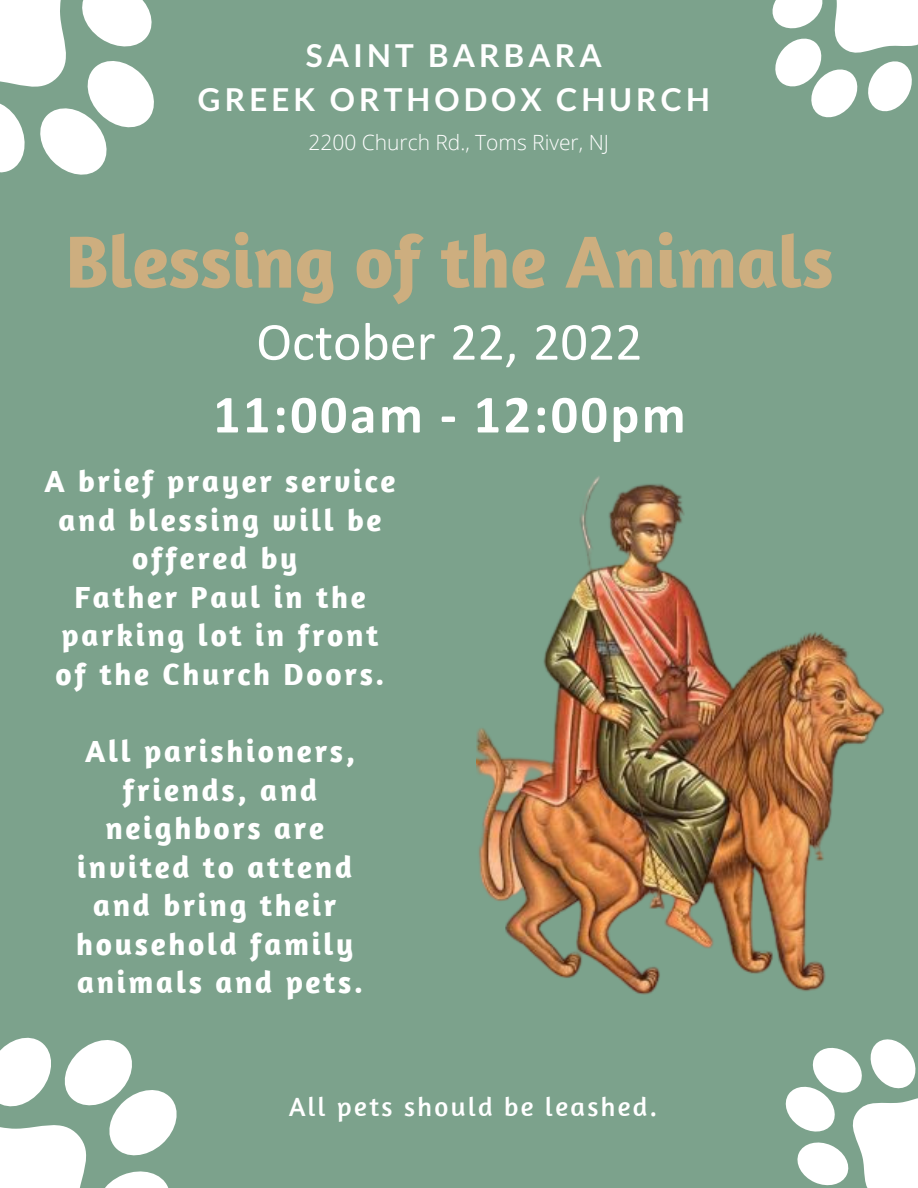
<style>
.page{position:relative;width:918px;height:1188px;background:#7ca28c}
.page>*{position:absolute;margin:0;border:0;box-sizing:border-box;transform-origin:0 0}
.t1{font:700 75px "Amaranth";color:#cdae7f}
.t2{font:700 54px/72.9px "Calibri";letter-spacing:.045em;color:#fff;text-align:center}
.t3{font:700 31.5px/44px "Lato";letter-spacing:.13em;color:#fff;text-align:center}
.t4{font:700 31.2px/38.5px "Amaranth";letter-spacing:.085em;color:#fff;text-align:center}
.t5{font:27px "Amaranth";letter-spacing:.085em;color:#fff}
.t6{font:300 21px "Open Sans";color:#fff}
.s1{font-weight:400}
</style>
<div class="page">
<img style="left:476px;top:476px;width:408px;height:519px">
<svg style="left:772px;top:0;width:146px;height:118px"></svg>
<svg style="left:0;top:0;width:154px;height:175px"></svg>
<svg style="left:785px;top:1039px;width:133px;height:149px"></svg>
<svg style="left:0;top:1037px;width:177px;height:151px"></svg>
<p class="t3" style="left:198px;top:33px;width:514px">S A I NT BARBARA<br>GR E E K OR THODOX CHURCH</p>
<p class="t6" style="left:309px;top:127px;width:302px">2200 Church Rd., Toms River, NJ</p>
<p class="t1" style="left:65px;top:214px;width:770px">Blessing of the Animals</p>
<p class="t2" style="left:213px;top:305px;width:474px"><span class="s1">October 22, 2022<br></span>11:00am - 12:00pm</p>
<p class="t4" style="left:45px;top:461px;width:353px">A brief prayer service and blessing will be offered by</p>
<p class="t4" style="left:56px;top:577px;width:330px">Father Paul in the parking lot in front of the Church Doors.</p>
<p class="t4" style="left:85px;top:731px;width:272px">All parishioners, friends, and neighbors are</p>
<p class="t4" style="left:77px;top:847px;width:276px">invited to attend</p>
<p class="t4" style="left:93px;top:885px;width:245px">and bring their</p>
<p class="t4" style="left:76px;top:924px;width:279px">household family</p>
<p class="t4" style="left:77px;top:962px;width:287px">animals and pets.</p>
<p class="t5" style="left:289px;top:1090px;width:369px">All pets should be leashed.</p>
</div>
